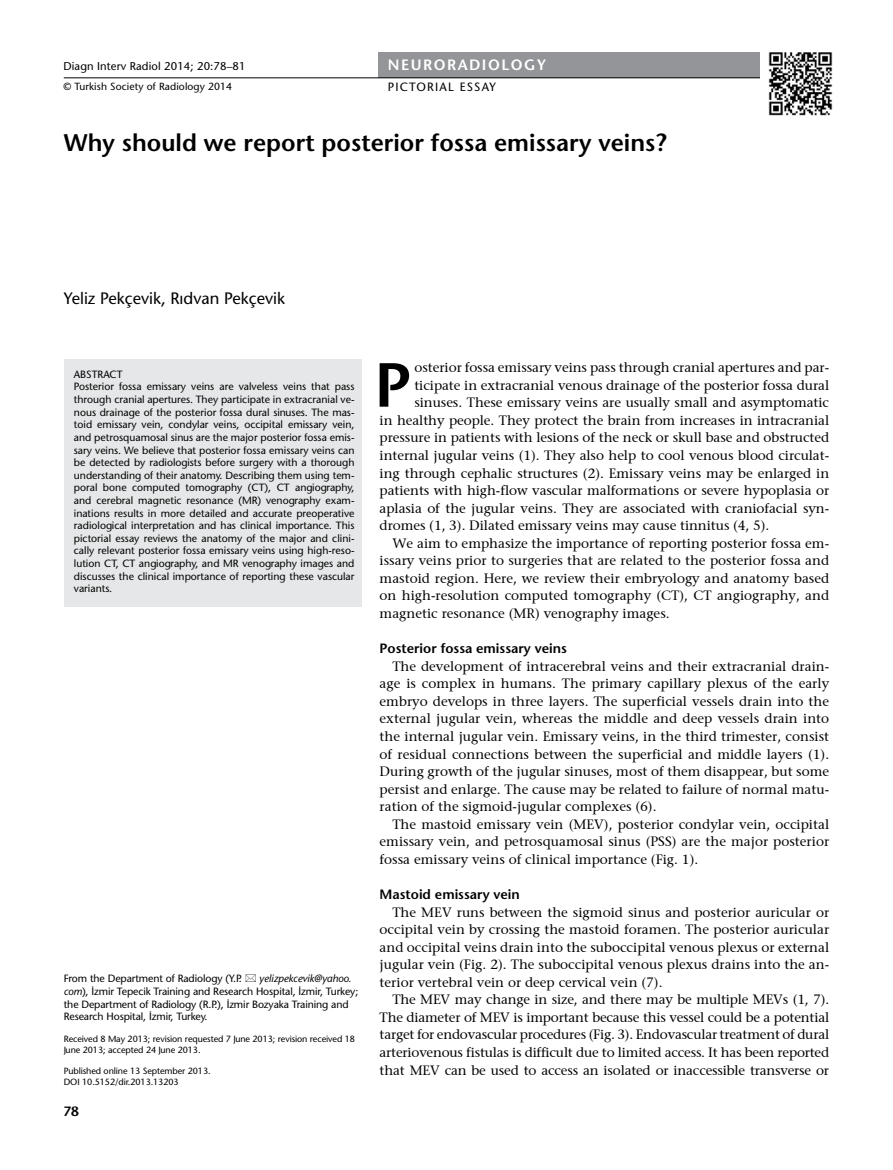
<style>
.page{position:relative;width:893px;height:1170px;background:#fff}
.page>*{position:absolute;margin:0;border:0;box-sizing:border-box;transform-origin:0 0}
.t1{font:600 62.1px "Stone Sans Std";color:#000}
.t2{font:600 24px "Stone Sans Std";color:#000}
.t3{font:16.5px "Stone Sans Normal Tr";color:#000}
.t4{font:600 15px "Stone Sans Std";letter-spacing:.1em;color:#fff}
.t5{font:13.5px/17.5px "Stone Serif";letter-spacing:-.005em;color:#000;text-align:justify}
.t6{font:600 13.5px "Stone Sans Std";color:#000}
.t7{font:12px "Stone Sans Normal Tr";letter-spacing:.1em;color:#000}
.t8{font:11.25px "Stone Sans Normal Tr";letter-spacing:.01em;color:#000}
.t9{font:10.5px/12.6px "Stone Sans Normal Tr";color:#000}
.t10{font:10.5px "Stone Sans Italic Tr";letter-spacing:-.01em;color:#000}
.t11{font:10.35px "Stone Sans Normal Tr";letter-spacing:.01em;color:#000}
.t12{font:9px/10.8px "Stone Sans Normal Tr";letter-spacing:-.01em;color:#000}
.s1{font-family:"Stone Sans Italic Tr"}
</style>
<div class="page">
<div style="left:378px;top:52px;width:451px;height:26px;background:#939598"></div>
<hr style="left:64px;top:78px;width:765px;height:1px;background:#000">
<div style="left:64px;top:359px;width:297px;height:247px;background:#e6e7e8"></div>
<img style="left:760px;top:52px;width:73px;height:64px">
<p class="t8" style="left:63px;top:59px;width:184px">Diagn Interv Radiol 2014; 20:78–81</p>
<p class="t11" style="left:63px;top:80px;width:170px">© Turkish Society of Radiology 2014</p>
<p class="t4" style="left:388px;top:56px;width:160px">NEURORADIOLOGY</p>
<p class="t7" style="left:388px;top:79px;width:110px">PICTORIAL ESSAY</p>
<h2 class="t2" style="left:64px;top:128px;width:604px">Why should we report posterior fossa emissary veins?</h2>
<p class="t3" style="left:64px;top:288px;width:223px">Yeliz Pekçevik, Rıdvan Pekçevik</p>
<p class="t9" style="left:74px;top:368px;width:282px">ABSTRACT<br>Posterior fossa emissary veins are valveless veins that pass through cranial apertures. They participate in extracranial ve&shy;nous drainage of the posterior fossa dural sinuses. The mas&shy;toid emissary vein, condylar veins, occipital emissary vein, and petrosquamosal sinus are the major posterior fossa emis&shy;sary veins. We believe that posterior fossa emissary veins can be detected by radiologists before surgery with a thorough understanding of their anatomy. Describing them using tem&shy;poral bone computed tomography (CT), CT angiography, and cerebral magnetic resonance (MR) venography exam&shy;inations results in more detailed and accurate preoperative radiological interpretation and has clinical importance. This pictorial essay reviews the anatomy of the major and clini&shy;cally relevant posterior fossa emissary veins using high-reso&shy;lution CT, CT angiography, and MR venography images and discusses the clinical importance of reporting these vascular variants.</p>
<h1 class="t1" style="left:374px;top:347px;width:38px">P</h1>
<p class="t5" style="left:414px;top:358px;width:416px">osterior fossa emissary veins pass through cranial apertures and par-</p>
<p class="t5" style="left:414px;top:376px;width:416px">ticipate in extracranial venous drainage of the posterior fossa dural</p>
<p class="t5" style="left:414px;top:393px;width:416px">sinuses. These emissary veins are usually small and asymptomatic</p>
<p class="t5" style="left:380px;top:411px;width:451px">in healthy people. They protect the brain from increases in intracranial</p>
<p class="t5" style="left:380px;top:428px;width:451px">pressure in patients with lesions of the neck or skull base and obstructed</p>
<p class="t5" style="left:380px;top:446px;width:451px">internal jugular veins (1). They also help to cool venous blood circulat-</p>
<p class="t5" style="left:380px;top:463px;width:451px">ing through cephalic structures (2). Emissary veins may be enlarged in</p>
<p class="t5" style="left:380px;top:481px;width:451px">patients with high-flow vascular malformations or severe hypoplasia or</p>
<p class="t5" style="left:380px;top:499px;width:451px">aplasia of the jugular veins. They are associated with craniofacial syn-</p>
<p class="t5" style="left:380px;top:516px;width:391px">dromes (1, 3). Dilated emissary veins may cause tinnitus (4, 5).</p>
<p class="t5" style="left:392px;top:534px;width:438px">We aim to emphasize the importance of reporting posterior fossa em-</p>
<p class="t5" style="left:380px;top:551px;width:451px">issary veins prior to surgeries that are related to the posterior fossa and</p>
<p class="t5" style="left:380px;top:569px;width:451px">mastoid region. Here, we review their embryology and anatomy based</p>
<p class="t5" style="left:380px;top:586px;width:451px">on high-resolution computed tomography (CT), CT angiography, and</p>
<p class="t5" style="left:380px;top:604px;width:292px">magnetic resonance (MR) venography images.</p>
<p class="t6" style="left:380px;top:640px;width:189px">Posterior fossa emissary veins</p>
<p class="t5" style="left:380px;top:656px;width:451px;text-indent:13px">The development of intracerebral veins and their extracranial drain&shy;age is complex in humans. The primary capillary plexus of the early embryo develops in three layers. The superficial vessels drain into the external jugular vein, whereas the middle and deep vessels drain into the internal jugular vein. Emissary veins, in the third trimester, consist of residual connections between the superficial and middle layers (1).<br>During growth of the jugular sinuses, most of them disappear, but some persist and enlarge. The cause may be related to failure of normal matu&shy;ration of the sigmoid-jugular complexes (6).</p>
<p class="t5" style="left:380px;top:814px;width:451px;text-indent:13px">The mastoid emissary vein (MEV), posterior condylar vein, occipital emissary vein, and petrosquamosal sinus (PSS) are the major posterior fossa emissary veins of clinical importance (Fig. 1).</p>
<p class="t6" style="left:380px;top:886px;width:142px">Mastoid emissary vein</p>
<p class="t5" style="left:380px;top:902px;width:451px;text-indent:13px">The MEV runs between the sigmoid sinus and posterior auricular or occipital vein by crossing the mastoid foramen. The posterior auricular and occipital veins drain into the suboccipital venous plexus or external jugular vein (Fig. 2). The suboccipital venous plexus drains into the an&shy;terior vertebral vein or deep cervical vein (7).</p>
<p class="t5" style="left:380px;top:990px;width:451px;text-indent:13px">The MEV may change in size, and there may be multiple MEVs (1, 7).<br>The diameter of MEV is important because this vessel could be a potential target for endovascular procedures (Fig. 3). Endovascular treatment of dural arteriovenous fistulas is difficult due to limited access. It has been reported that MEV can be used to access an isolated or inaccessible transverse or</p>
<p class="t9" style="left:64px;top:972px;width:180px">From the Department of Radiology (Y.P.</p>
<p class="t10" style="left:259px;top:972px;width:94px">yelizpekcevik@yahoo.</p>
<p class="t9" style="left:64px;top:984px;width:296px"><span class="s1">com</span>), İzmir Tepecik Training and Research Hospital, İzmir, Turkey; the Department of Radiology (R.P.), İzmir Bozyaka Training and<br>Research Hospital, İzmir, Turkey.</p>
<p class="t12" style="left:64px;top:1033px;width:293px">Received 8 May 2013; revision requested 7 June 2013; revision received 18<br>June 2013; accepted 24 June 2013.</p>
<p class="t12" style="left:64px;top:1065px;width:148px">Published online 13 September 2013.<br>DOI 10.5152/dir.2013.13203</p>
<p class="t6" style="left:64px;top:1103px;width:17px">78</p>
</div>
